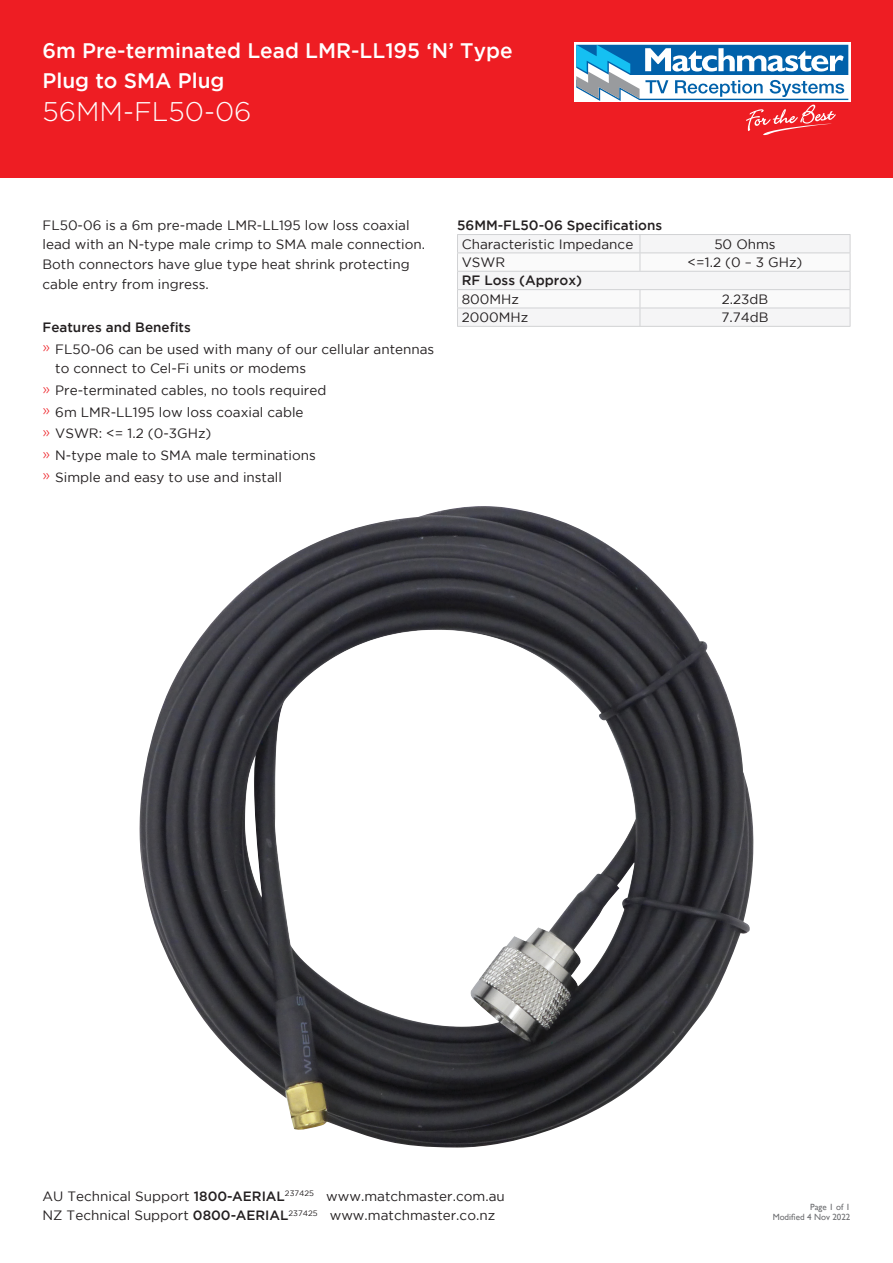
<style>
.page{position:relative;width:893px;height:1263px;background:#fff}
.page>*{position:absolute;margin:0;border:0;box-sizing:border-box;transform-origin:0 0}
.t1{font:300 27px "Gotham";color:#fff}
.t2{font:500 21px/30.5px "Gotham";color:#fff}
.t3{font:13.5px/21.8px "Gotham";color:#231f20}
.t4{font:500 13.5px "Gotham";color:#231f20}
.t5{font:9px/10.8px "Gill Sans";color:#6c6d70;text-align:right}
.s1{font-weight:500}
.s2{font-weight:300;font-size:15px;color:#ee1d23}
</style>
<div class="page">
<div style="left:0;top:0;width:893px;height:178px;background:#ee1d23"></div>
<svg style="left:574px;top:43px;width:276px;height:59px"></svg>
<svg style="left:576px;top:45px;width:272px;height:90px"></svg>
<img style="left:139px;top:506px;width:615px;height:642px">
<hr style="left:457px;top:234px;width:183px;height:1px;background:#d1d2d4">
<hr style="left:640px;top:234px;width:210px;height:1px;background:#d1d2d4">
<hr style="left:457px;top:326px;width:183px;height:1px;background:#d1d2d4">
<hr style="left:640px;top:326px;width:210px;height:1px;background:#d1d2d4">
<svg style="left:457px;top:235px;width:394px;height:91px"></svg>
<h2 class="t2" style="left:43px;top:35px;width:472px">6m Pre-terminated Lead LMR-LL195 ‘N’ Type<br>Plug to SMA Plug</h2>
<h1 class="t1" style="left:43px;top:94px;width:211px">56MM-FL50-06</h1>
<p class="t3" style="left:43px;top:215px;width:384px;line-height:19.6px">FL50-06 is a 6m pre-made LMR-LL195 low loss coaxial lead with an N-type male crimp to SMA male connection.<br>Both connectors have glue type heat shrink protecting cable entry from ingress.</p>
<p class="t3" style="left:43px;top:316px;width:393px"><span class="s1">Features and Benefits<br></span><span class="s2">»</span> FL50-06 can be used with many of our cellular antennas</p>
<p class="t3" style="left:43px;top:357px;width:285px;text-indent:13px">to connect to Cel-Fi units or modems<br><span class="s2">»</span> Pre-terminated cables, no tools required <span class="s2">»</span> 6m LMR-LL195 low loss coaxial cable<br><span class="s2">»</span> VSWR: &lt;= 1.2 (0-3GHz)<br><span class="s2">»</span> N-type male to SMA male terminations <span class="s2">»</span> Simple and easy to use and install</p>
<p class="t4" style="left:457px;top:217px;width:207px">56MM-FL50-06 Specifications</p>
<p class="t3" style="left:462px;top:233px;width:173px">Characteristic Impedance</p>
<p class="t3" style="left:714px;top:233px;width:63px">50 Ohms</p>
<p class="t3" style="left:462px;top:251px;width:45px">VSWR</p>
<p class="t3" style="left:688px;top:251px;width:116px">&lt;=1.2 (0 – 3 GHz)</p>
<p class="t4" style="left:462px;top:273px;width:122px">RF Loss (Approx)</p>
<p class="t3" style="left:462px;top:288px;width:59px">800MHz</p>
<p class="t3" style="left:722px;top:288px;width:48px">2.23dB</p>
<p class="t3" style="left:462px;top:306px;width:68px">2000MHz</p>
<p class="t3" style="left:721px;top:306px;width:49px">7.74dB</p>
<p class="t3" style="left:43px;top:1186px;width:464px;line-height:19.5px">AU Technical Support <span class="s1">1800-AERIAL</span><sup>237425</sup> www.matchmaster.com.au<br>NZ Technical Support <span class="s1">0800-AERIAL</span><sup>237425</sup> www.matchmaster.co.nz</p>
<p class="t5" style="left:773px;top:1201px;width:79px">Page 1 of 1<br>Modified 4 Nov 2022</p>
</div>
